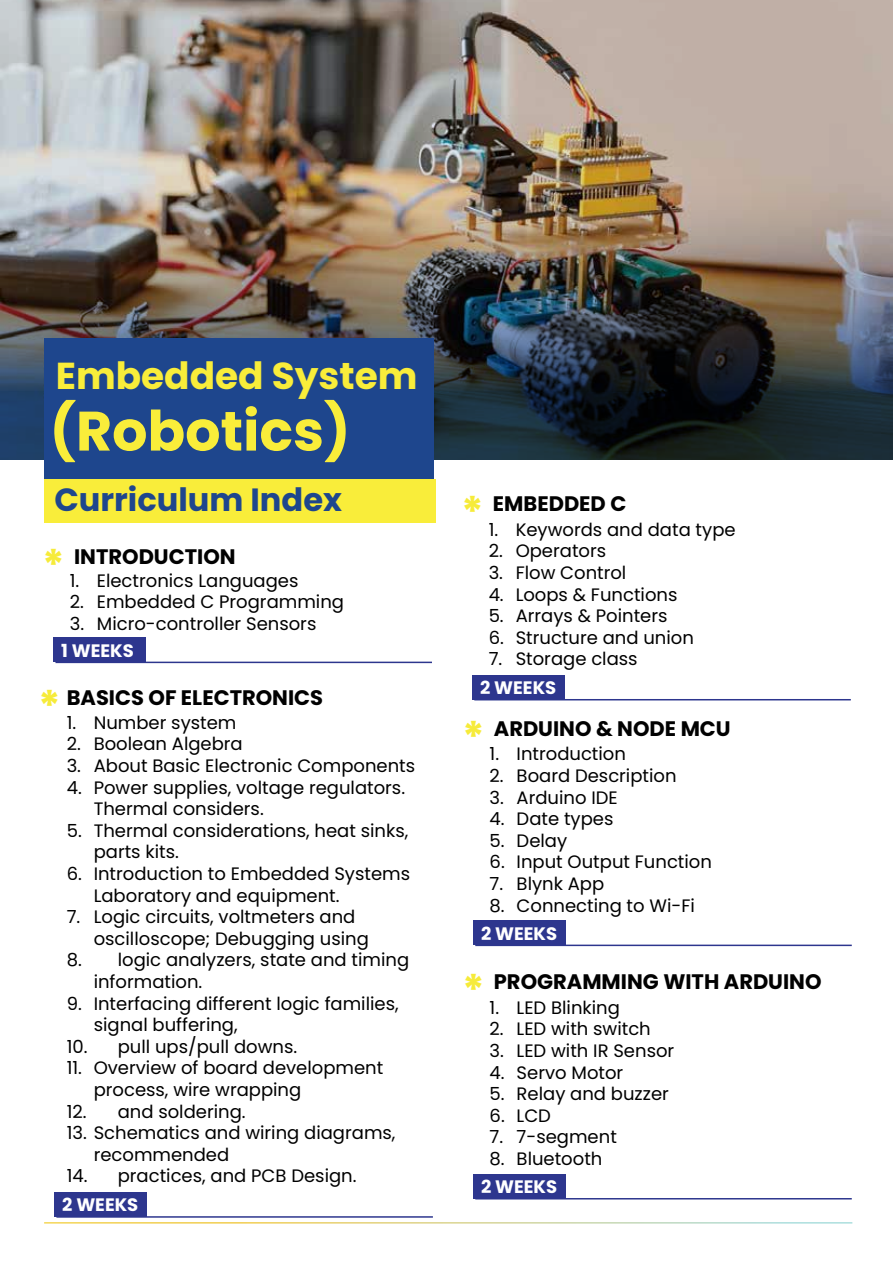
<style>
.page{position:relative;width:893px;height:1263px;background:#fff}
.page>*{position:absolute;margin:0;border:0;box-sizing:border-box;transform-origin:0 0}
.t1{font:700 55.5px "Poppins";color:#f9ed3a}
.t2{font:700 42.15px "Poppins";color:#f6eb3a}
.t3{font:700 37.5px "Poppins";color:#f9ed3a}
.t4{font:700 32.1px "Poppins";color:#1e468d}
.t5{font:700 21px "Poppins";color:#010101}
.t6{font:18px/21.6px "Poppins";color:#010101}
.t7{font:700 18px "Poppins";color:#fff}
</style>
<div class="page">
<img style="left:0;top:0;width:893px;height:459px">
<div style="left:44px;top:338px;width:389px;height:141px;background:#1e468d"></div>
<div style="left:44px;top:479px;width:391px;height:43px;background:#f9ed3a"></div>
<div style="left:54px;top:637px;width:92px;height:25px;background:#2d368e"></div>
<hr style="left:55px;top:662px;width:377px;height:1px;background:#2d368e">
<div style="left:472px;top:675px;width:93px;height:25px;background:#2d368e"></div>
<hr style="left:474px;top:699px;width:377px;height:1px;background:#2d368e">
<div style="left:473px;top:920px;width:93px;height:25px;background:#2d368e"></div>
<hr style="left:475px;top:944px;width:377px;height:2px;background:#2d368e">
<div style="left:473px;top:1174px;width:93px;height:25px;background:#2d368e"></div>
<hr style="left:475px;top:1198px;width:377px;height:1px;background:#2d368e">
<div style="left:55px;top:1192px;width:92px;height:25px;background:#2d368e"></div>
<hr style="left:56px;top:1216px;width:377px;height:2px;background:#2d368e">
<svg style="left:44px;top:1222px;width:808px;height:1px"></svg>
<h3 class="t3" style="left:56px;top:354px;width:363px">Embedded System</h3>
<h1 class="t1" style="left:49px;top:399px;width:302px">(Robotics)</h1>
<h3 class="t4" style="left:54px;top:481px;width:289px">Curriculum Index</h3>
<h2 class="t2" style="left:42px;top:540px;width:24px">*</h2>
<p class="t5" style="left:74px;top:544px;width:163px">INTRODUCTION</p>
<p class="t6" style="left:70px;top:570px;width:230px">1. Electronics Languages</p>
<p class="t6" style="left:70px;top:591px;width:276px">2. Embedded C Programming</p>
<p class="t6" style="left:70px;top:613px;width:248px">3. Micro-controller Sensors</p>
<p class="t7" style="left:61px;top:640px;width:74px">1 WEEKS</p>
<h2 class="t2" style="left:38px;top:682px;width:24px">*</h2>
<p class="t5" style="left:67px;top:685px;width:258px">BASICS OF ELECTRONICS</p>
<p class="t6" style="left:67px;top:712px;width:171px">1. Number system</p>
<p class="t6" style="left:67px;top:733px;width:178px">2. Boolean Algebra</p>
<p class="t6" style="left:67px;top:755px;width:350px">3. About Basic Electronic Components</p>
<p class="t6" style="left:94px;top:776px;width:313px;text-indent:-27px">4. Power supplies, voltage regulators.<br>Thermal considers.</p>
<p class="t6" style="left:94px;top:820px;width:316px;text-indent:-27px">5. Thermal considerations, heat sinks, parts kits.</p>
<p class="t6" style="left:94px;top:863px;width:318px;text-indent:-27px">6. Introduction to Embedded Systems<br>Laboratory and equipment.</p>
<p class="t6" style="left:94px;top:906px;width:277px;text-indent:-27px">7. Logic circuits, voltmeters and oscilloscope; Debugging using</p>
<p class="t6" style="left:94px;top:949px;width:317px;text-indent:-27px">8. logic analyzers, state and timing information.</p>
<p class="t6" style="left:94px;top:992px;width:306px;text-indent:-27px">9. Interfacing different logic families, signal buffering,</p>
<p class="t6" style="left:67px;top:1036px;width:232px">10. pull ups/pull downs.</p>
<p class="t6" style="left:94px;top:1057px;width:291px;text-indent:-27px">11. Overview of board development process, wire wrapping</p>
<p class="t6" style="left:67px;top:1100px;width:180px">12. and soldering.</p>
<p class="t6" style="left:94px;top:1122px;width:303px;text-indent:-27px">13. Schematics and wiring diagrams, recommended</p>
<p class="t6" style="left:67px;top:1165px;width:291px">14. practices, and PCB Design.</p>
<p class="t7" style="left:62px;top:1194px;width:78px">2 WEEKS</p>
<h2 class="t2" style="left:461px;top:488px;width:24px">*</h2>
<p class="t5" style="left:493px;top:492px;width:135px">EMBEDDED C</p>
<p class="t6" style="left:489px;top:519px;width:248px">1. Keywords and data type</p>
<p class="t6" style="left:489px;top:540px;width:119px">2. Operators</p>
<p class="t6" style="left:489px;top:562px;width:139px">3. Flow Control</p>
<p class="t6" style="left:489px;top:583px;width:190px">4. Loops &amp; Functions</p>
<p class="t6" style="left:489px;top:605px;width:180px">5. Arrays &amp; Pointers</p>
<p class="t6" style="left:489px;top:627px;width:207px">6. Structure and union</p>
<p class="t6" style="left:489px;top:648px;width:150px">7. Storage class</p>
<p class="t7" style="left:480px;top:677px;width:78px">2 WEEKS</p>
<h2 class="t2" style="left:462px;top:712px;width:24px">*</h2>
<p class="t5" style="left:494px;top:716px;width:238px">ARDUINO &amp; NODE MCU</p>
<p class="t6" style="left:490px;top:743px;width:138px">1. Introduction</p>
<p class="t6" style="left:490px;top:765px;width:188px">2. Board Description</p>
<p class="t6" style="left:490px;top:786px;width:130px">3. Arduino IDE</p>
<p class="t6" style="left:490px;top:808px;width:125px">4. Date types</p>
<p class="t6" style="left:490px;top:830px;width:79px">5. Delay</p>
<p class="t6" style="left:490px;top:851px;width:224px">6. Input Output Function</p>
<p class="t6" style="left:490px;top:873px;width:116px">7. Blynk App</p>
<p class="t6" style="left:490px;top:894px;width:207px">8. Connecting to Wi-Fi</p>
<p class="t7" style="left:481px;top:923px;width:78px">2 WEEKS</p>
<h2 class="t2" style="left:462px;top:966px;width:24px">*</h2>
<p class="t5" style="left:494px;top:970px;width:329px">PROGRAMMING WITH ARDUINO</p>
<p class="t6" style="left:490px;top:997px;width:132px">1. LED Blinking</p>
<p class="t6" style="left:490px;top:1018px;width:163px">2. LED with switch</p>
<p class="t6" style="left:490px;top:1040px;width:186px">3. LED with IR Sensor</p>
<p class="t6" style="left:490px;top:1061px;width:135px">4. Servo Motor</p>
<p class="t6" style="left:490px;top:1083px;width:181px">5. Relay and buzzer</p>
<p class="t6" style="left:490px;top:1105px;width:63px">6. LCD</p>
<p class="t6" style="left:490px;top:1126px;width:129px">7. 7-segment</p>
<p class="t6" style="left:490px;top:1148px;width:114px">8. Bluetooth</p>
<p class="t7" style="left:481px;top:1176px;width:78px">2 WEEKS</p>
</div>
